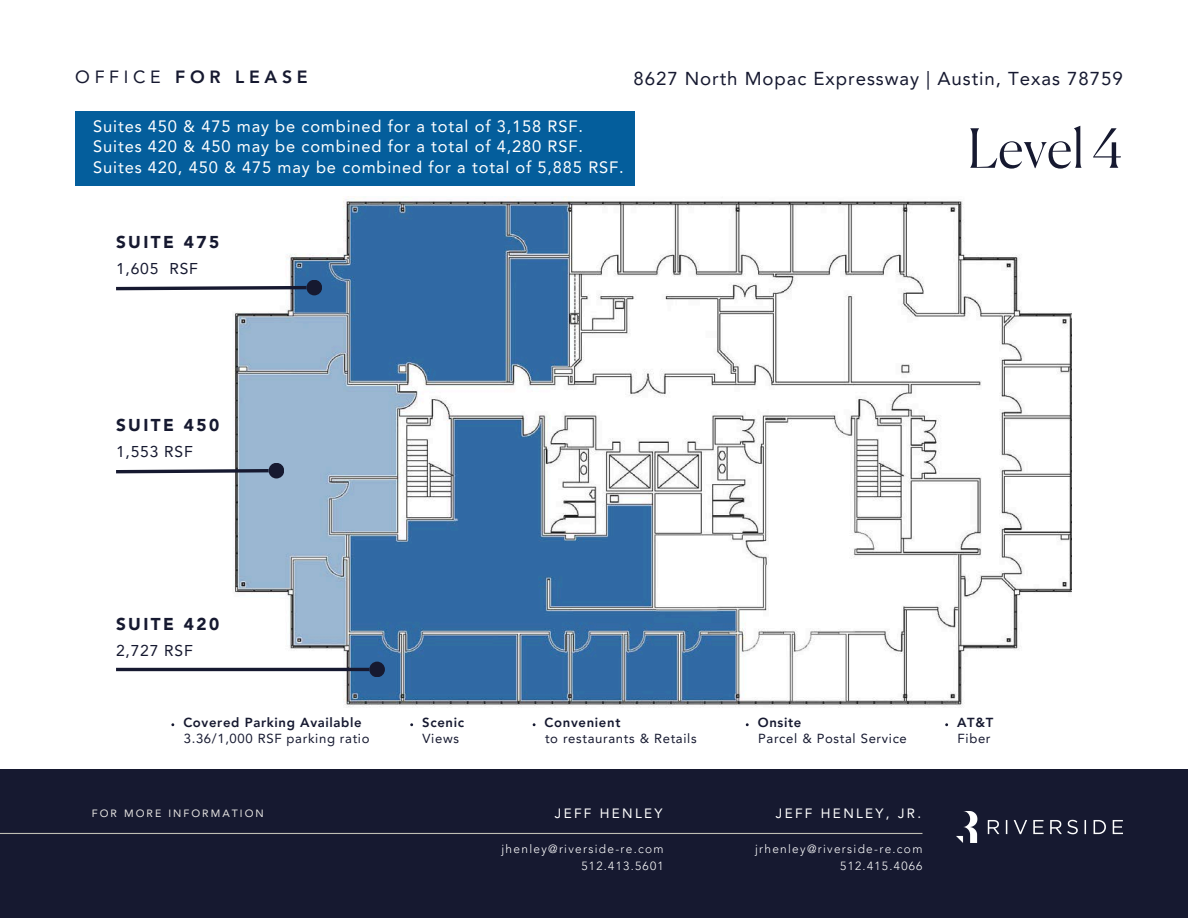
<style>
.page{position:relative;width:1188px;height:918px;background:#fff}
.page>*{position:absolute;margin:0;border:0;box-sizing:border-box;transform-origin:0 0}
.t1{font:300 54px "Canela Trial";color:#161930}
.t2{font:18.75px "Avenir LT Pro";letter-spacing:.05em;color:#161930}
.t3{font:800 17.7px "Avenir LT Pro";letter-spacing:.265em;color:#161930}
.t4{font:900 17.25px "Avenir LT Pro";letter-spacing:.14em;color:#161930}
.t5{font:16.5px/20.2px "Avenir LT Pro";letter-spacing:.05em;color:#fff}
.t6{font:15.75px "Avenir LT Pro";letter-spacing:.05em;color:#161930}
.t7{font:13.5px "Avenir LT Pro";letter-spacing:.175em;color:#fff}
.t8{font:13.05px "Avenir LT Pro";letter-spacing:.05em;color:#161930}
.t9{font:800 13.05px "Avenir LT Pro";letter-spacing:.05em;color:#161930}
.t10{font:300 11.85px "Avenir LT Pro";letter-spacing:.11em;color:#fff}
.t11{font:10.65px "Avenir LT Pro";letter-spacing:.19em;color:#e8e6e3}
.s1{font-weight:400}
</style>
<div class="page">
<div style="left:0;top:770px;width:1188px;height:148px;background:#161930"></div>
<img style="left:233px;top:196px;width:839px;height:511px">
<hr style="left:116px;top:668px;width:253px;height:3px;background:#161930">
<hr style="left:0;top:833px;width:922px;height:1px;background:#bfbeb4">
<img style="left:956px;top:811px;width:167px;height:32px">
<div style="left:369px;top:662px;width:16px;height:15px;background:#161930;border-radius:50%"></div>
<div style="left:269px;top:463px;width:15px;height:16px;background:#161930;border-radius:50%"></div>
<svg style="left:116px;top:467px;width:154px;height:8px"></svg>
<svg style="left:116px;top:284px;width:191px;height:8px"></svg>
<div style="left:306px;top:280px;width:16px;height:15px;background:#161930;border-radius:50%"></div>
<div style="left:75px;top:112px;width:560px;height:74px;background:#045e9c"></div>
<h2 class="t3" style="left:75px;top:69px;width:234px"><span class="s1">OFFICE</span> FOR LEASE</h2>
<p class="t5" style="left:93px;top:118px;width:491px">Suites 450 &amp; 475 may be combined for a total of 3,158 RSF.<br>Suites 420 &amp; 450 may be combined for a total of 4,280 RSF.</p>
<h6 class="t5" style="left:93px;top:158px;width:532px">Suites 420, 450 &amp; 475 may be combined for a total of 5,885 RSF.</h6>
<p class="t2" style="left:633px;top:71px;width:491px">8627 North Mopac Expressway | Austin, Texas 78759</p>
<h3 class="t1" style="left:968px;top:126px;width:157px">Level 4</h3>
<p class="t4" style="left:116px;top:235px;width:105px">SUITE 475</p>
<p class="t6" style="left:116px;top:262px;width:44px">1,605</p>
<h6 class="t6" style="left:169px;top:262px;width:30px">RSF</h6>
<h6 class="t4" style="left:116px;top:418px;width:105px">SUITE 450</h6>
<h6 class="t6" style="left:116px;top:445px;width:78px">1,553 RSF</h6>
<p class="t4" style="left:116px;top:617px;width:105px">SUITE 420</p>
<p class="t6" style="left:116px;top:644px;width:78px">2,727 RSF</p>
<h2 class="t9" style="left:183px;top:717px;width:180px">Covered Parking Available</h2>
<p class="t8" style="left:184px;top:733px;width:187px">3.36/1,000 RSF parking ratio</p>
<h2 class="t9" style="left:422px;top:717px;width:43px">Scenic</h2>
<p class="t8" style="left:423px;top:733px;width:38px">Views</p>
<h2 class="t9" style="left:545px;top:717px;width:77px">Convenient</h2>
<p class="t8" style="left:545px;top:733px;width:153px">to restaurants &amp; Retails</p>
<p class="t9" style="left:758px;top:717px;width:45px">Onsite</p>
<h6 class="t8" style="left:758px;top:733px;width:150px">Parcel &amp; Postal Service</h6>
<h1 class="t11" style="left:92px;top:809px;width:174px">FOR MORE INFORMATION</h1>
<h4 class="t7" style="left:555px;top:808px;width:109px">JEFF HENLEY</h4>
<p class="t7" style="left:776px;top:808px;width:147px">JEFF HENLEY, JR.</p>
<p class="t10" style="left:502px;top:844px;width:164px">jhenley@riverside-re.com</p>
<h5 class="t10" style="left:581px;top:861px;width:84px">512.413.5601</h5>
<h5 class="t10" style="left:755px;top:844px;width:169px">jrhenley@riverside-re.com</h5>
<p class="t10" style="left:840px;top:861px;width:84px">512.415.4066</p>
<p class="t9" style="left:957px;top:717px;width:38px">AT&amp;T</p>
<h6 class="t8" style="left:958px;top:733px;width:34px">Fiber</h6>
</div>
